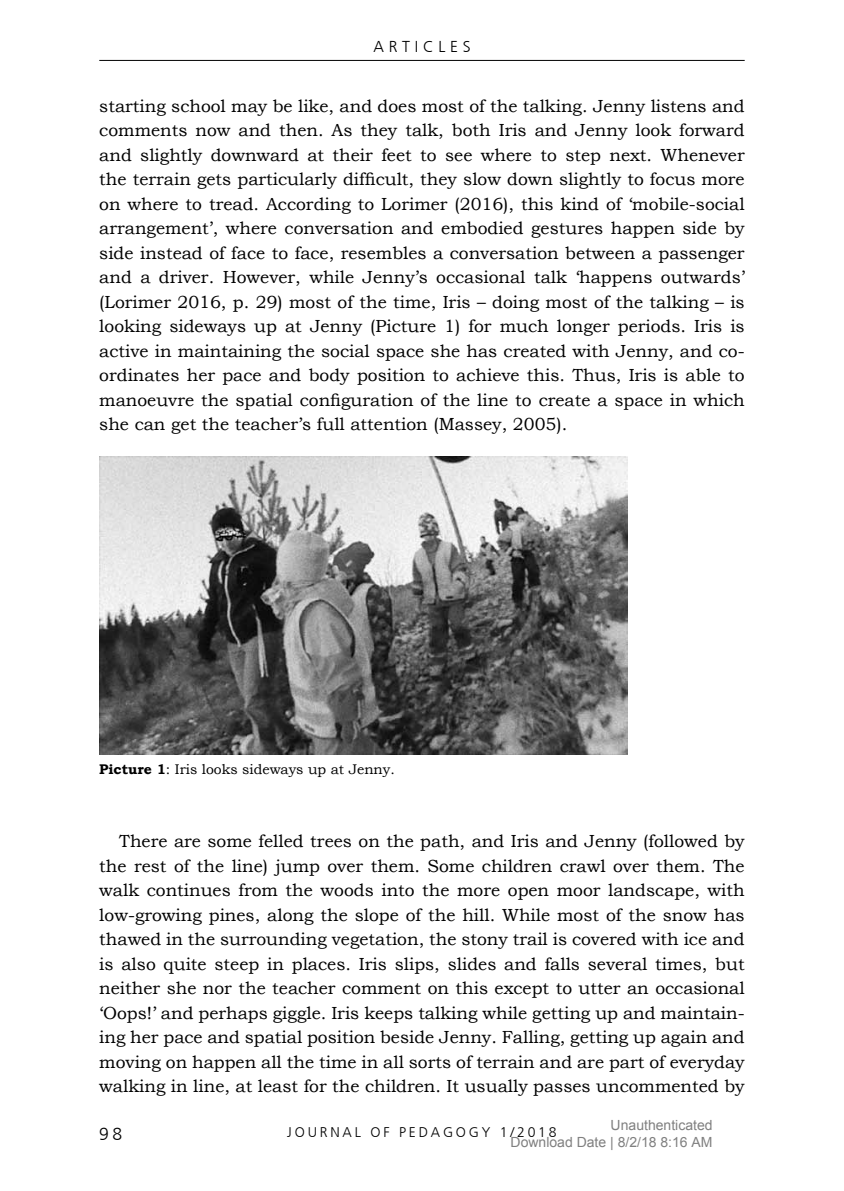
<style>
.page{position:relative;width:844px;height:1191px;background:#fff}
.page>*{position:absolute;margin:0;border:0;box-sizing:border-box;transform-origin:0 0}
.t1{font:17.5px/24.5px "Bookman Old Style";color:#000;text-align:justify}
.t2{font:300 17.5px "Frutiger CE";color:#000}
.t3{font:300 15.75px "Frutiger CE";letter-spacing:.3em;color:#000}
.t4{font:14px/17.5px "Arial";color:#808080;text-align:right}
.t5{font:14px "Bookman Old Style";color:#000}
.t6{font:300 14px "Frutiger CE";letter-spacing:.2em;color:#000}
.s1{font-weight:700}
</style>
<div class="page">
<hr style="left:99px;top:60px;width:645px;height:1px;background:#000">
<img style="left:99px;top:456px;width:528px;height:298px">
<p class="t3" style="left:373px;top:37px;width:99px">ARTICLES</p>
<p class="t1" style="left:99px;top:94px;width:646px">starting school may be like, and does most of the talking. Jenny listens and comments now and then. As they talk, both Iris and Jenny look forward and slightly downward at their feet to see where to step next. Whenever the terrain gets particularly difficult, they slow down slightly to focus more on where to tread. According to Lorimer (2016), this kind of ‘mobile-social arrangement’, where conversation and embodied gestures happen side by side instead of face to face, resembles a conversation between a passenger and a driver. However, while Jenny’s occasional talk ‘happens outwards’ (Lorimer 2016, p. 29) most of the time, Iris – doing most of the talking – is looking sideways up at Jenny (Picture 1) for much longer periods. Iris is active in maintaining the social space she has created with Jenny, and co&shy;ordinates her pace and body position to achieve this. Thus, Iris is able to manoeuvre the spatial configuration of the line to create a space in which she can get the teacher’s full attention (Massey, 2005).</p>
<p class="t5" style="left:99px;top:760px;width:297px"><span class="s1">Picture 1</span>: Iris looks sideways up at Jenny.</p>
<p class="t1" style="left:99px;top:829px;width:646px;text-indent:20px">There are some felled trees on the path, and Iris and Jenny (followed by the rest of the line) jump over them. Some children crawl over them. The walk continues from the woods into the more open moor landscape, with low-growing pines, along the slope of the hill. While most of the snow has thawed in the surrounding vegetation, the stony trail is covered with ice and is also quite steep in places. Iris slips, slides and falls several times, but neither she nor the teacher comment on this except to utter an occasional ‘Oops!’ and perhaps giggle. Iris keeps talking while getting up and maintain&shy;ing her pace and spatial position beside Jenny. Falling, getting up again and moving on happen all the time in all sorts of terrain and are part of everyday walking in line, at least for the children. It usually passes uncommented by</p>
<p class="t4" style="left:510px;top:1117px;width:203px">Unauthenticated<br>Download Date | 8/2/18 8:16 AM</p>
<p class="t2" style="left:99px;top:1123px;width:24px">98</p>
<p class="t6" style="left:287px;top:1124px;width:271px">JOURNAL OF PEDAGOGY 1/2018</p>
</div>
